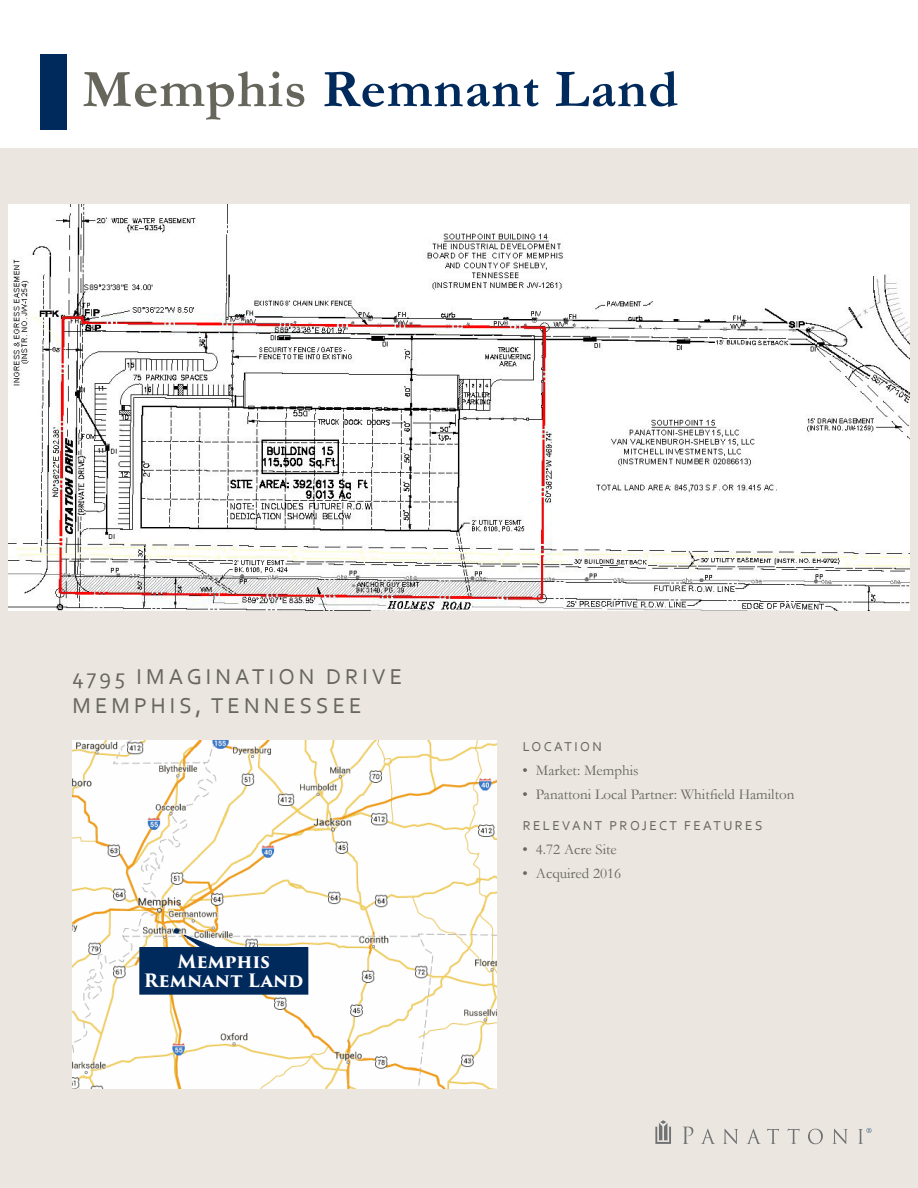
<style>
.page{position:relative;width:918px;height:1188px;background:#fff}
.page>*{position:absolute;margin:0;border:0;box-sizing:border-box;transform-origin:0 0}
.t1{font:700 54px "Garamond";letter-spacing:.02em;color:#00295c}
.t2{font:22.5px "Corbel";letter-spacing:.18em;color:#66665c}
.t3{font:700 18px/19.5px "Trajan Pro 3";color:#fff;text-align:center}
.t4{font:15px "Garamond";color:#66665c}
.t5{font:13.5px "Corbel";letter-spacing:.18em;color:#66665c}
.s1{color:#66665c}
</style>
<div class="page">
<div style="left:0;top:148px;width:918px;height:1040px;background:#ebe6df"></div>
<div style="left:40px;top:54px;width:28px;height:76px;background:#00295c"></div>
<img style="left:72px;top:741px;width:425px;height:348px">
<div style="left:140px;top:948px;width:168px;height:46px;background:#00295c"></div>
<div style="left:139px;top:947px;width:169px;height:48px;border:2px solid #00295c"></div>
<svg style="left:174px;top:928px;width:45px;height:22px"></svg>
<img style="left:8px;top:205px;width:902px;height:406px">
<svg style="left:683px;top:1127px;width:10px;height:17px"></svg>
<svg style="left:701px;top:1129px;width:14px;height:15px"></svg>
<svg style="left:723px;top:1129px;width:15px;height:15px"></svg>
<svg style="left:746px;top:1129px;width:15px;height:15px"></svg>
<svg style="left:767px;top:1129px;width:12px;height:15px"></svg>
<svg style="left:787px;top:1129px;width:12px;height:15px"></svg>
<svg style="left:808px;top:1129px;width:15px;height:15px"></svg>
<svg style="left:832px;top:1129px;width:16px;height:15px"></svg>
<svg style="left:655px;top:1120px;width:16px;height:24px"></svg>
<svg style="left:858px;top:1128px;width:13px;height:16px"></svg>
<p class="t1" style="left:83px;top:53px;width:597px"><span class="s1">Memphis</span> Remnant Land</p>
<p class="t2" style="left:72px;top:663px;width:332px">4795 IMAGINATION DRIVE</p>
<p class="t2" style="left:73px;top:691px;width:291px">MEMPHIS, TENNESSEE</p>
<p class="t3" style="left:144px;top:952px;width:161px">Memphis<br>Remnant Land</p>
<p class="t5" style="left:523px;top:738px;width:81px">LOCATION</p>
<p class="t4" style="left:522px;top:760px;width:118px">• Market: Memphis</p>
<p class="t4" style="left:522px;top:784px;width:273px">• Panattoni Local Partner: Whitfield Hamilton</p>
<p class="t5" style="left:523px;top:818px;width:241px">RELEVANT PROJECT FEATURES</p>
<p class="t4" style="left:522px;top:840px;width:96px">• 4.72 Acre Site</p>
<p class="t4" style="left:522px;top:864px;width:100px">• Acquired 2016</p>
</div>
